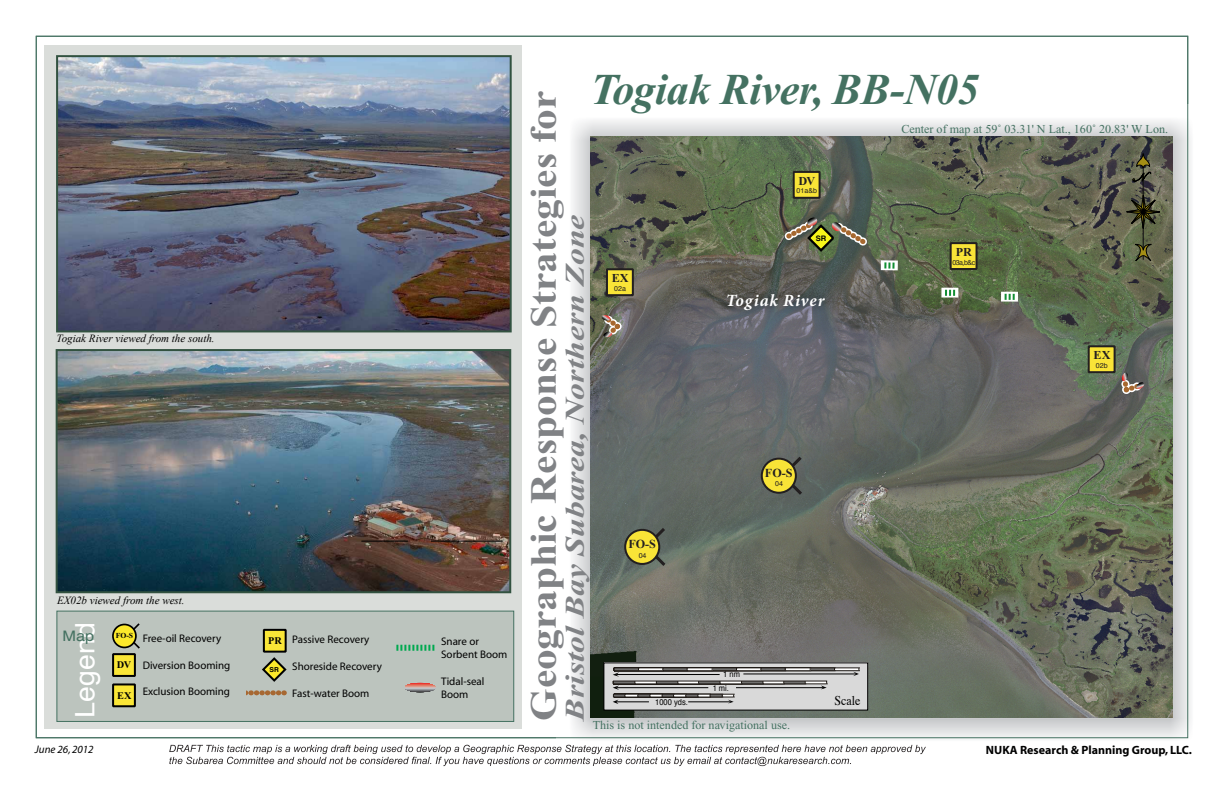
<style>
.page{position:relative;width:1224px;height:792px;background:#fff}
.page>*{position:absolute;margin:0;border:0;box-sizing:border-box;transform-origin:0 0}
.t1{font:italic 700 44px "Times New Roman";letter-spacing:-.01em;color:#447161}
.t2{font:700 37px "Times New Roman";color:#808285;scale:1.12 1}
.t3{font:italic 700 27px "Times New Roman";color:#808285;scale:1.25 1}
.t4{font:26.9px "Helvetica";color:#fff;scale:1.06 1}
.t5{font:italic 700 17.2px "Minion Pro";letter-spacing:.055em;color:#fff}
.t6{font:14.5px "Helvetica";color:#447161;scale:1.12 1}
.t7{font:13.3px "Times";color:#000;scale:.9 1}
.t8{font:12.1px "Times New Roman";color:#447161}
.t9{font:700 12.1px "Times New Roman";color:#231f20}
.t10{font:700 12.1px "Times New Roman";color:#231f20}
.t11{font:700 12px "Myriad";color:#000}
.t12{font:11px/13.2px "Myriad";color:#000}
.t13{font:italic 11px "Times New Roman";color:#000}
.t14{font:italic 11px "Myriad";color:#000}
.t15{font:700 10.2px "Times New Roman";color:#000}
.t16{font:8.3px/13.6px "Helvetica";color:#000;scale:.9 1}
.t17{font:700 7.7px "Times New Roman";color:#000}
.t18{font:700 7.6px "Helvetica";color:#000}
.t19{font:7.1px "Helvetica";color:#231f20}
.t20{font:700 6.8px "Helvetica";color:#000}
</style>
<div class="page">
<img style="left:556px;top:105px;width:635px;height:640px">
<div style="left:45px;top:45px;width:477px;height:684px;background:#daddda"></div>
<svg style="left:169px;top:745px;width:757px;height:21px"></svg>
<img style="left:590px;top:136px;width:582px;height:582px">
<div style="left:604px;top:663px;width:264px;height:47px;background:#d9d9d9"></div>
<hr style="left:614px;top:668px;width:245px;height:3px;background:#fff">
<hr style="left:614px;top:668px;width:245px;height:1px;background:#1f1a16">
<hr style="left:614px;top:671px;width:245px;height:1px;background:#1f1a16">
<hr style="left:614px;top:668px;width:221px;height:3px;background:#71706f">
<hr style="left:614px;top:668px;width:221px;height:1px;background:#1f1a16">
<hr style="left:614px;top:668px;width:196px;height:3px;background:#fff">
<hr style="left:614px;top:668px;width:196px;height:1px;background:#1f1a16">
<hr style="left:614px;top:668px;width:171px;height:3px;background:#71706f">
<hr style="left:614px;top:668px;width:171px;height:1px;background:#1f1a16">
<hr style="left:614px;top:668px;width:147px;height:3px;background:#fff">
<hr style="left:614px;top:668px;width:147px;height:1px;background:#1f1a16">
<hr style="left:614px;top:668px;width:123px;height:3px;background:#71706f">
<hr style="left:614px;top:668px;width:123px;height:1px;background:#1f1a16">
<hr style="left:614px;top:668px;width:98px;height:3px;background:#fff">
<hr style="left:614px;top:668px;width:98px;height:1px;background:#1f1a16">
<hr style="left:614px;top:668px;width:73px;height:3px;background:#71706f">
<hr style="left:614px;top:668px;width:73px;height:1px;background:#1f1a16">
<hr style="left:614px;top:668px;width:49px;height:3px;background:#fff">
<hr style="left:614px;top:668px;width:49px;height:1px;background:#1f1a16">
<hr style="left:613px;top:684px;width:214px;height:1px;background:#1f1a16">
<div style="left:613px;top:681px;width:214px;height:3px;border:1px solid #1f1a16"></div>
<hr style="left:614px;top:694px;width:108px;height:3px;background:#71706f">
<hr style="left:614px;top:694px;width:108px;height:1px;background:#1f1a16">
<hr style="left:614px;top:697px;width:108px;height:1px;background:#1f1a16">
<hr style="left:614px;top:694px;width:96px;height:3px;background:#fff">
<hr style="left:614px;top:694px;width:96px;height:1px;background:#1f1a16">
<hr style="left:614px;top:694px;width:84px;height:3px;background:#71706f">
<hr style="left:614px;top:694px;width:84px;height:1px;background:#1f1a16">
<hr style="left:614px;top:694px;width:72px;height:3px;background:#fff">
<hr style="left:614px;top:694px;width:72px;height:1px;background:#1f1a16">
<hr style="left:614px;top:694px;width:60px;height:3px;background:#71706f">
<hr style="left:614px;top:694px;width:60px;height:1px;background:#1f1a16">
<hr style="left:614px;top:694px;width:48px;height:3px;background:#fff">
<hr style="left:614px;top:694px;width:48px;height:1px;background:#1f1a16">
<hr style="left:614px;top:694px;width:36px;height:3px;background:#71706f">
<hr style="left:614px;top:694px;width:36px;height:1px;background:#1f1a16">
<hr style="left:616px;top:701px;width:33px;height:1px;background:#000">
<hr style="left:688px;top:701px;width:43px;height:1px;background:#000">
<svg style="left:722px;top:694px;width:13px;height:10px"></svg>
<hr style="left:616px;top:687px;width:92px;height:1px;background:#000">
<hr style="left:736px;top:687px;width:88px;height:1px;background:#000">
<svg style="left:821px;top:684px;width:7px;height:5px"></svg>
<hr style="left:616px;top:674px;width:104px;height:1px;background:#000">
<svg style="left:613px;top:668px;width:26px;height:36px"></svg>
<hr style="left:743px;top:674px;width:113px;height:1px;background:#000">
<svg style="left:853px;top:668px;width:7px;height:8px"></svg>
<svg style="left:597px;top:308px;width:32px;height:36px"></svg>
<svg style="left:1116px;top:371px;width:31px;height:29px"></svg>
<div style="left:881px;top:260px;width:17px;height:10px;border:6px solid #fff"></div>
<svg style="left:884px;top:262px;width:11px;height:7px"></svg>
<div style="left:941px;top:288px;width:17px;height:10px;border:6px solid #fff"></div>
<svg style="left:944px;top:290px;width:11px;height:6px"></svg>
<svg style="left:774px;top:215px;width:104px;height:40px;background:#6b7153"></svg>
<div style="left:1001px;top:292px;width:17px;height:10px;border:6px solid #fff"></div>
<svg style="left:1004px;top:294px;width:11px;height:6px"></svg>
<img style="left:711px;top:276px;width:130px;height:52px">
<svg style="left:782px;top:453px;width:23px;height:45px"></svg>
<div style="left:762px;top:459px;width:34px;height:34px;background:#f9e437;border-radius:50%"></div>
<div style="left:761px;top:458px;width:36px;height:36px;border:2px solid #231f20;border-radius:50%"></div>
<svg style="left:646px;top:525px;width:23px;height:44px"></svg>
<div style="left:625px;top:530px;width:34px;height:34px;background:#f9e437;border-radius:50%"></div>
<div style="left:624px;top:529px;width:36px;height:36px;border:2px solid #231f20;border-radius:50%"></div>
<div style="left:1089px;top:346px;width:26px;height:26px;background:#f9e437"></div>
<div style="left:1088px;top:345px;width:28px;height:28px;border:2px solid #231f20"></div>
<div style="left:951px;top:243px;width:26px;height:26px;background:#f9e437"></div>
<div style="left:950px;top:242px;width:28px;height:28px;border:2px solid #231f20"></div>
<div style="left:794px;top:172px;width:26px;height:26px;background:#f9e437"></div>
<div style="left:793px;top:171px;width:28px;height:28px;border:2px solid #231f20"></div>
<div style="left:607px;top:269px;width:26px;height:26px;background:#f9e437"></div>
<div style="left:606px;top:268px;width:28px;height:28px;border:2px solid #231f20"></div>
<hr style="left:1143px;top:167px;width:1px;height:92px;background:#000">
<svg style="left:1122px;top:191px;width:42px;height:42px;background:#565840"></svg>
<svg style="left:1135px;top:244px;width:17px;height:18px"></svg>
<svg style="left:1132px;top:154px;width:19px;height:28px"></svg>
<img style="left:59px;top:58px;width:450px;height:271px">
<div style="left:56px;top:55px;width:456px;height:277px;border:2px solid #325240"></div>
<img style="left:59px;top:352px;width:449px;height:238px">
<div style="left:56px;top:349px;width:455px;height:244px;border:2px solid #325240"></div>
<div style="left:57px;top:611px;width:457px;height:111px;background:#bcc4be;border:1px solid #447161"></div>
<div style="left:113px;top:654px;width:22px;height:22px;background:#fae637"></div>
<div style="left:112px;top:653px;width:24px;height:24px;border:2px solid #000"></div>
<svg style="left:262px;top:657px;width:25px;height:25px"></svg>
<hr style="left:362px;top:541px;width:46px;height:1px;background:#000">
<hr style="left:431px;top:541px;width:71px;height:1px;background:#000">
<svg style="left:396px;top:645px;width:39px;height:6px"></svg>
<hr style="left:405px;top:692px;width:31px;height:1px;background:#040404">
<div style="left:264px;top:630px;width:22px;height:22px;background:#fae637"></div>
<div style="left:263px;top:629px;width:24px;height:24px;border:2px solid #000"></div>
<svg style="left:128px;top:623px;width:12px;height:26px"></svg>
<div style="left:113px;top:624px;width:23px;height:23px;background:#fce92b;border-radius:50%"></div>
<div style="left:112px;top:624px;width:25px;height:24px;border:2px solid #000;border-radius:50%"></div>
<div style="left:113px;top:684px;width:22px;height:22px;background:#fae637"></div>
<div style="left:112px;top:683px;width:24px;height:24px;border:2px solid #000"></div>
<svg style="left:246px;top:690px;width:38px;height:5px"></svg>
<p class="t13" style="left:57px;top:331px;width:160px">Togiak River viewed from the south.</p>
<p class="t13" style="left:57px;top:593px;width:129px">EX02b viewed from the west.</p>
<h3 class="t4" style="left:64px;top:718px;width:91px;rotate:-90deg">Legend</h3>
<h3 class="t6" style="left:62px;top:625px;width:30px">Map</h3>
<p class="t17" style="left:116px;top:631px;width:19px">FO-S</p>
<p class="t15" style="left:117px;top:659px;width:16px">DV</p>
<p class="t15" style="left:117px;top:689px;width:16px">EX</p>
<p class="t12" style="left:143px;top:632px;width:80px">Free-oil Recovery</p>
<p class="t12" style="left:143px;top:659px;width:89px">Diversion Booming</p>
<p class="t12" style="left:143px;top:686px;width:89px">Exclusion Booming</p>
<p class="t15" style="left:268px;top:635px;width:15px">PR</p>
<p class="t20" style="left:270px;top:664px;width:11px">SR</p>
<p class="t12" style="left:292px;top:634px;width:79px">Passive Recovery</p>
<p class="t12" style="left:292px;top:660px;width:91px">Shoreside Recovery</p>
<p class="t12" style="left:292px;top:687px;width:79px">Fast-water Boom</p>
<p class="t12" style="left:441px;top:635px;width:68px">Snare or<br>Sorbent Boom</p>
<p class="t12" style="left:441px;top:675px;width:45px">Tidal-seal<br>Boom</p>
<h1 class="t1" style="left:590px;top:66px;width:390px">Togiak River, BB-N05</h1>
<p class="t8" style="left:901px;top:123px;width:268px">Center of map at 59˚ 03.31' N Lat., 160˚ 20.83' W Lon.</p>
<h2 class="t2" style="left:523px;top:720px;width:564px;rotate:-90deg">Geographic Response Strategies for</h2>
<p class="t10" style="left:799px;top:174px;width:18px">DV</p>
<p class="t19" style="left:797px;top:186px;width:22px">01a&amp;b</p>
<h3 class="t3" style="left:560px;top:720px;width:406px;rotate:-90deg">Bristol Bay Subarea, Northern Zone</h3>
<p class="t18" style="left:816px;top:232px;width:12px">SR</p>
<p class="t10" style="left:956px;top:245px;width:18px">PR</p>
<p class="t19" style="left:952px;top:257px;width:24px">03a,b&amp;c</p>
<p class="t10" style="left:612px;top:271px;width:18px">EX</p>
<p class="t19" style="left:614px;top:283px;width:13px">02a</p>
<h3 class="t5" style="left:726px;top:288px;width:100px">Togiak River</h3>
<p class="t10" style="left:1094px;top:348px;width:18px">EX</p>
<p class="t19" style="left:1096px;top:360px;width:13px">02b</p>
<p class="t9" style="left:765px;top:465px;width:29px">FO-S</p>
<p class="t19" style="left:775px;top:478px;width:9px">04</p>
<p class="t9" style="left:628px;top:536px;width:29px">FO-S</p>
<p class="t19" style="left:639px;top:550px;width:9px">04</p>
<p class="t16" style="left:713px;top:668px;width:32px;text-indent:11px">1 nm<br>1 mi.</p>
<p class="t7" style="left:835px;top:692px;width:30px">Scale</p>
<p class="t16" style="left:655px;top:695px;width:38px">1000 yds.</p>
<p class="t8" style="left:593px;top:719px;width:199px">This is not intended for navigational use.</p>
<p class="t14" style="left:35px;top:744px;width:60px">June 26, 2012</p>
<p class="t11" style="left:986px;top:744px;width:208px">NUKA Research &amp; Planning Group, LLC.</p>
</div>
